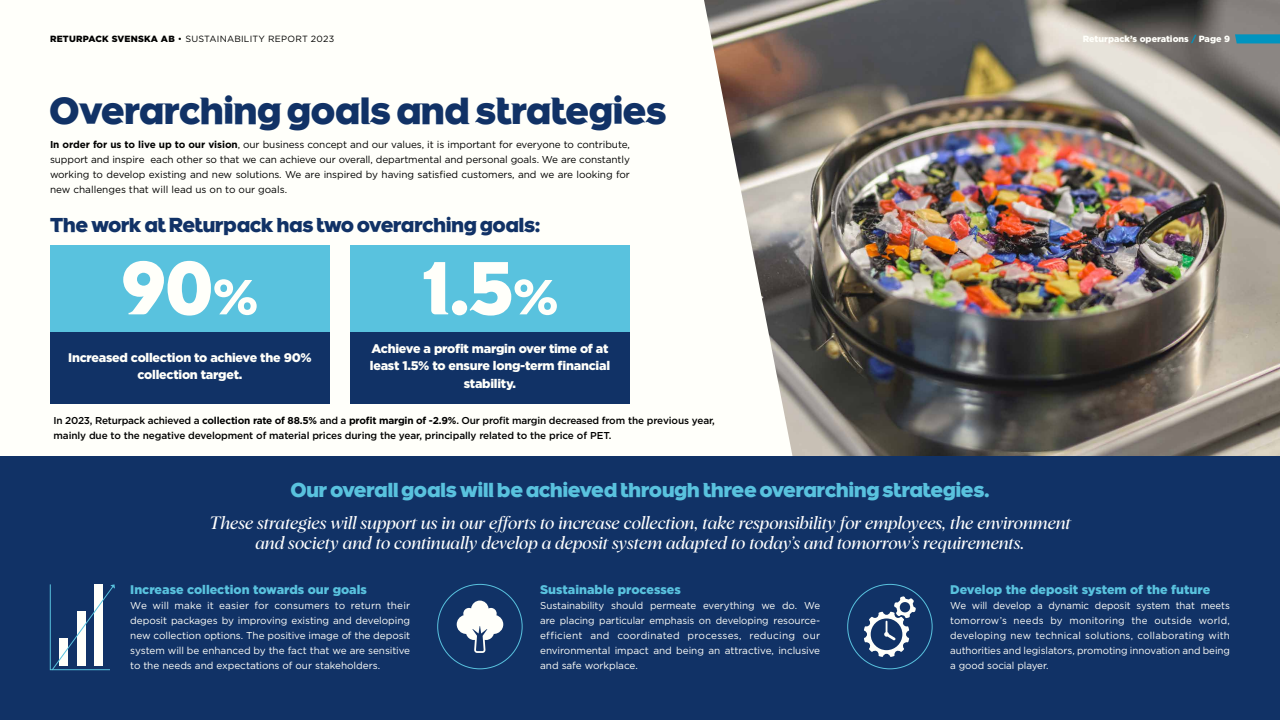
<style>
.page{position:relative;width:1280px;height:720px;background:#fff}
.page>*{position:absolute;margin:0;border:0;box-sizing:border-box;transform-origin:0 0}
.t1{font:900 74.7px "Pantamera";color:#fffffa}
.t2{font:900 37.5px "Pantamera";color:#113266}
.t3{font:900 20px "Pantamera";color:#59c2de}
.t4{font:900 20px "Pantamera";color:#113266}
.t5{font:italic 17.5px/20px "Albra";color:#fffffe;text-align:center}
.t6{font:900 12.5px/17.5px "Gotham";letter-spacing:-.02em;color:#fffffa;text-align:center}
.t7{font:900 12.5px "Gotham";color:#59c2de}
.t8{font:10px/15px "Gotham";letter-spacing:-.005em;color:#fffffa;text-align:justify}
.t9{font:10px/15px "Gotham";color:#000;text-align:justify}
.t10{font:500 10px/15px "Gotham";letter-spacing:-.01em;color:#000}
.t11{font:9px "Gotham";letter-spacing:.025em;color:#000}
.t12{font:900 9px "Gotham";color:#fffffa}
.s1{font-weight:900}
.s2{font-weight:700}
.s3{font-size:50.55px}
.s4{color:#0094bf}
</style>
<div class="page">
<img style="left:844px;top:0;width:436px;height:456px">
<svg style="left:704px;top:0;width:140px;height:456px"></svg>
<div style="left:0;top:456px;width:1280px;height:264px;background:#113266"></div>
<div style="left:50px;top:253px;width:280px;height:151px;background:#113266"></div>
<div style="left:50px;top:245px;width:280px;height:87px;background:#59c2de"></div>
<div style="left:350px;top:253px;width:280px;height:151px;background:#113266"></div>
<div style="left:350px;top:245px;width:280px;height:87px;background:#59c2de"></div>
<svg style="left:49px;top:584px;width:66px;height:87px"></svg>
<svg style="left:1235px;top:34px;width:45px;height:9px"></svg>
<svg style="left:457px;top:601px;width:46px;height:52px"></svg>
<svg style="left:864px;top:596px;width:52px;height:61px"></svg>
<p class="t11" style="left:50px;top:33px;width:286px"><span class="s1">RETURPACK SVENSKA AB</span> • SUSTAINABILITY REPORT 2023</p>
<h2 class="t2" style="left:50px;top:88px;width:618px">Overarching goals and strategies</h2>
<p class="t9" style="left:50px;top:137px;width:582px"><span class="s2">In order for us to live up to our vision</span>, our business concept and our values, it is important for everyone to contribute, support and inspire each other so that we can achieve our overall, departmental and personal goals. We are constantly working to develop existing and new solutions. We are inspired by having satisfied customers, and we are looking for new challenges that will lead us on to our goals.</p>
<h3 class="t4" style="left:50px;top:212px;width:492px">The work at Returpack has two overarching goals:</h3>
<h1 class="t1" style="left:122px;top:242px;width:138px">90<span class="s3">%</span></h1>
<p class="t6" style="left:68px;top:348px;width:245px">Increased collection to achieve the 90% collection target.</p>
<h1 class="t1" style="left:421px;top:242px;width:139px">1.5<span class="s3">%</span></h1>
<p class="t6" style="left:370px;top:340px;width:242px">Achieve a profit margin over time of at least 1.5% to ensure long-term financial stability.</p>
<p class="t10" style="left:54px;top:413px;width:663px">In 2023, Returpack achieved a <span class="s2">collection rate of 88.5%</span> and a <span class="s2">profit margin of -2.9%</span>. Our profit margin decreased from the previous year, mainly due to the negative development of material prices during the year, principally related to the price of PET.</p>
<h3 class="t3" style="left:291px;top:478px;width:700px">Our overall goals will be achieved through three overarching strategies.</h3>
<p class="t12" style="left:1083px;top:33px;width:149px">Returpack’s operations <span class="s4">/</span> Page 9</p>
<h3 class="t5" style="left:209px;top:511px;width:863px">These strategies will support us in our efforts to increase collection, take responsibility for employees, the environment and society and to continually develop a deposit system adapted to today’s and tomorrow’s requirements.</h3>
<p class="t7" style="left:540px;top:581px;width:142px">Sustainable processes</p>
<p class="t8" style="left:540px;top:598px;width:282px">Sustainability should permeate everything we do. We are placing particular emphasis on developing resource&shy;efficient and coordinated processes, reducing our environmental impact and being an attractive, inclusive and safe workplace.</p>
<p class="t7" style="left:950px;top:581px;width:262px">Develop the deposit system of the future</p>
<p class="t8" style="left:950px;top:598px;width:281px">We will develop a dynamic deposit system that meets tomorrow’s needs by monitoring the outside world, developing new technical solutions, collaborating with authorities and legislators, promoting innovation and being a good social player.</p>
<p class="t7" style="left:130px;top:581px;width:238px">Increase collection towards our goals</p>
<p class="t8" style="left:130px;top:598px;width:281px">We will make it easier for consumers to return their deposit packages by improving existing and developing new collection options. The positive image of the deposit system will be enhanced by the fact that we are sensitive to the needs and expectations of our stakeholders.</p>
</div>
